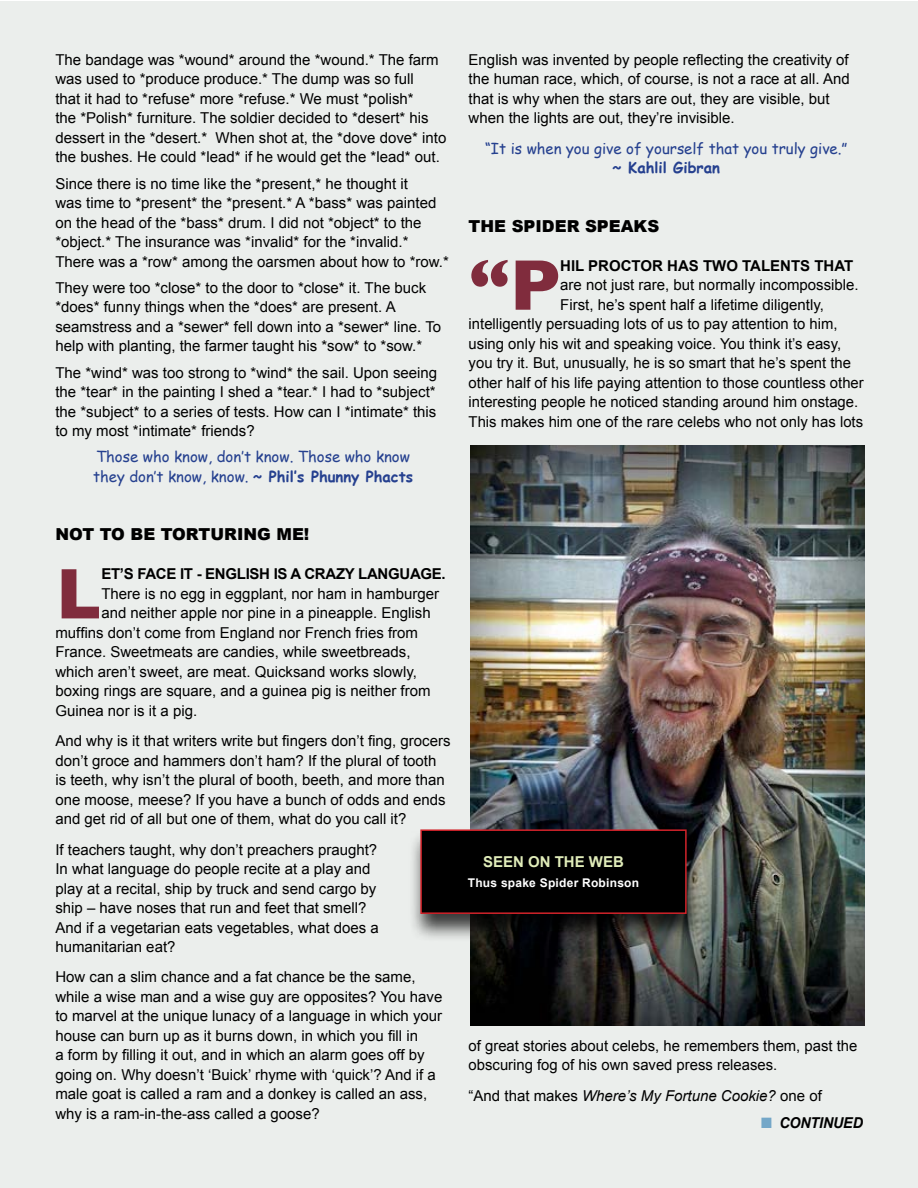
<style>
.page{position:relative;width:918px;height:1188px;background:#fff}
.page>*{position:absolute;margin:0;border:0;box-sizing:border-box;transform-origin:0 0}
.t1{font:700 72.6px "Gill Sans";color:#802c3d}
.t2{font:900 16.5px "Arial";color:#000}
.t3{font:15px/19.5px "Arial";color:#000}
.t4{font:15px/19.5px "Comic Sans MS";color:#25408f}
.t5{font:italic 15px "Arial";color:#000}
.t6{font:700 15px "Arial";letter-spacing:-.02em;color:#000}
.t7{font:700 15px "Arial";color:#000}
.t8{font:700 15px "Comic Sans MS";color:#25408f}
.t9{font:700 15px "Arial";color:#e0ecb9}
.t10{font:italic 700 15px "Arial";letter-spacing:-.01em;color:#000;scale:.95 1}
.t11{font:700 12px "Arial";letter-spacing:.02em;color:#fff}
.s1{font-weight:700}
.s2{font-style:normal}
.s3{color:#74a7c8}
</style>
<div class="page">
<div style="left:1px;top:2px;width:917px;height:1186px;background:#ebeeec"></div>
<img style="left:470px;top:446px;width:395px;height:580px">
<div style="left:408px;top:828px;width:296px;height:114px;background:#000;opacity:.75"></div>
<div style="left:421px;top:830px;width:265px;height:83px;background:#000"></div>
<div style="left:420px;top:829px;width:267px;height:85px;border:2px solid #d2232a"></div>
<p class="t3" style="left:55px;top:50px;width:393px">The bandage was *wound* around the *wound.* The farm was used to *produce produce.* The dump was so full<br>that it had to *refuse* more *refuse.* We must *polish*<br>the *Polish* furniture. The soldier decided to *desert* his dessert in the *desert.* When shot at, the *dove dove* into the bushes. He could *lead* if he would get the *lead* out.</p>
<p class="t3" style="left:55px;top:174px;width:395px">Since there is no time like the *present,* he thought it<br>was time to *present* the *present.* A *bass* was painted on the head of the *bass* drum. I did not *object* to the *object.* The insurance was *invalid* for the *invalid.* There was a *row* among the oarsmen about how to *row.*</p>
<p class="t3" style="left:55px;top:278px;width:387px">They were too *close* to the door to *close* it. The buck *does* funny things when the *does* are present. A seamstress and a *sewer* fell down into a *sewer* line. To help with planting, the farmer taught his *sow* to *sow.*</p>
<p class="t3" style="left:55px;top:363px;width:383px;text-align:justify">The *wind* was too strong to *wind* the sail. Upon seeing the *tear* in the painting I shed a *tear.* I had to *subject* the *subject* to a series of tests. How can I *intimate* this to my most *intimate* friends?</p>
<p class="t4" style="left:93px;top:447px;width:321px">Those who know, don’t know. Those who know they don’t know, know. <span class="s1">~ Phil’s Phunny Phacts</span></p>
<p class="t2" style="left:55px;top:525px;width:255px">NOT TO BE TORTURING ME!</p>
<h1 class="t1" style="left:55px;top:536px;width:47px">L</h1>
<p class="t6" style="left:101px;top:564px;width:346px">ET’S FACE IT - ENGLISH IS A CRAZY LANGUAGE.</p>
<p class="t3" style="left:101px;top:584px;width:339px">There is no egg in eggplant, nor ham in hamburger</p>
<p class="t3" style="left:101px;top:604px;width:331px">and neither apple nor pine in a pineapple. English</p>
<p class="t3" style="left:55px;top:623px;width:364px">muffins don’t come from England nor French fries from</p>
<p class="t3" style="left:55px;top:643px;width:357px">France. Sweetmeats are candies, while sweetbreads,</p>
<p class="t3" style="left:55px;top:662px;width:363px">which aren’t sweet, are meat. Quicksand works slowly,</p>
<p class="t3" style="left:55px;top:682px;width:377px">boxing rings are square, and a guinea pig is neither from</p>
<p class="t3" style="left:55px;top:701px;width:143px">Guinea nor is it a pig.</p>
<p class="t3" style="left:55px;top:731px;width:397px">And why is it that writers write but fingers don’t fing, grocers don’t groce and hammers don’t ham? If the plural of tooth is teeth, why isn’t the plural of booth, beeth, and more than one moose, meese? If you have a bunch of odds and ends and get rid of all but one of them, what do you call it?</p>
<p class="t3" style="left:55px;top:840px;width:325px">If teachers taught, why don’t preachers praught?<br>In what language do people recite at a play and play at a recital, ship by truck and send cargo by ship – have noses that run and feet that smell?<br>And if a vegetarian eats vegetables, what does a humanitarian eat?</p>
<p class="t3" style="left:55px;top:967px;width:388px">How can a slim chance and a fat chance be the same, while a wise man and a wise guy are opposites? You have to marvel at the unique lunacy of a language in which your house can burn up as it burns down, in which you fill in<br>a form by filling it out, and in which an alarm goes off by going on. Why doesn’t ‘Buick’ rhyme with ‘quick’? And if a male goat is called a ram and a donkey is called an ass, why is a ram-in-the-ass called a goose?</p>
<p class="t3" style="left:469px;top:50px;width:383px">English was invented by people reflecting the creativity of the human race, which, of course, is not a race at all. And that is why when the stars are out, they are visible, but when the lights are out, they’re invisible.</p>
<p class="t4" style="left:485px;top:138px;width:364px">“It is when you give of yourself that you truly give.”</p>
<p class="t8" style="left:613px;top:157px;width:109px">~ Kahlil Gibran</p>
<p class="t2" style="left:469px;top:217px;width:192px">THE SPIDER SPEAKS</p>
<h1 class="t1" style="left:469px;top:228px;width:93px">“P</h1>
<p class="t7" style="left:560px;top:255px;width:295px">HIL PROCTOR HAS TWO TALENTS THAT</p>
<p class="t3" style="left:560px;top:275px;width:300px">are not just rare, but normally incompossible.</p>
<p class="t3" style="left:560px;top:295px;width:265px">First, he’s spent half a lifetime diligently,</p>
<p class="t3" style="left:469px;top:314px;width:370px">intelligently persuading lots of us to pay attention to him,</p>
<p class="t3" style="left:469px;top:334px;width:374px">using only his wit and speaking voice. You think it’s easy,</p>
<p class="t3" style="left:469px;top:353px;width:384px">you try it. But, unusually, he is so smart that he’s spent the</p>
<p class="t3" style="left:469px;top:373px;width:397px">other half of his life paying attention to those countless other</p>
<p class="t3" style="left:469px;top:392px;width:391px">interesting people he noticed standing around him onstage.</p>
<p class="t3" style="left:469px;top:412px;width:396px">This makes him one of the rare celebs who not only has lots</p>
<p class="t9" style="left:483px;top:852px;width:142px">SEEN ON THE WEB</p>
<p class="t11" style="left:468px;top:875px;width:173px">Thus spake Spider Robinson</p>
<p class="t3" style="left:469px;top:1036px;width:390px">of great stories about celebs, he remembers them, past the obscuring fog of his own saved press releases.</p>
<p class="t5" style="left:469px;top:1086px;width:355px"><span class="s2">“And that makes</span> Where’s My Fortune Cookie? <span class="s2">one of</span></p>
<p class="t10" style="left:761px;top:1113px;width:109px"><span class="s3">■</span> CONTINUED</p>
</div>
